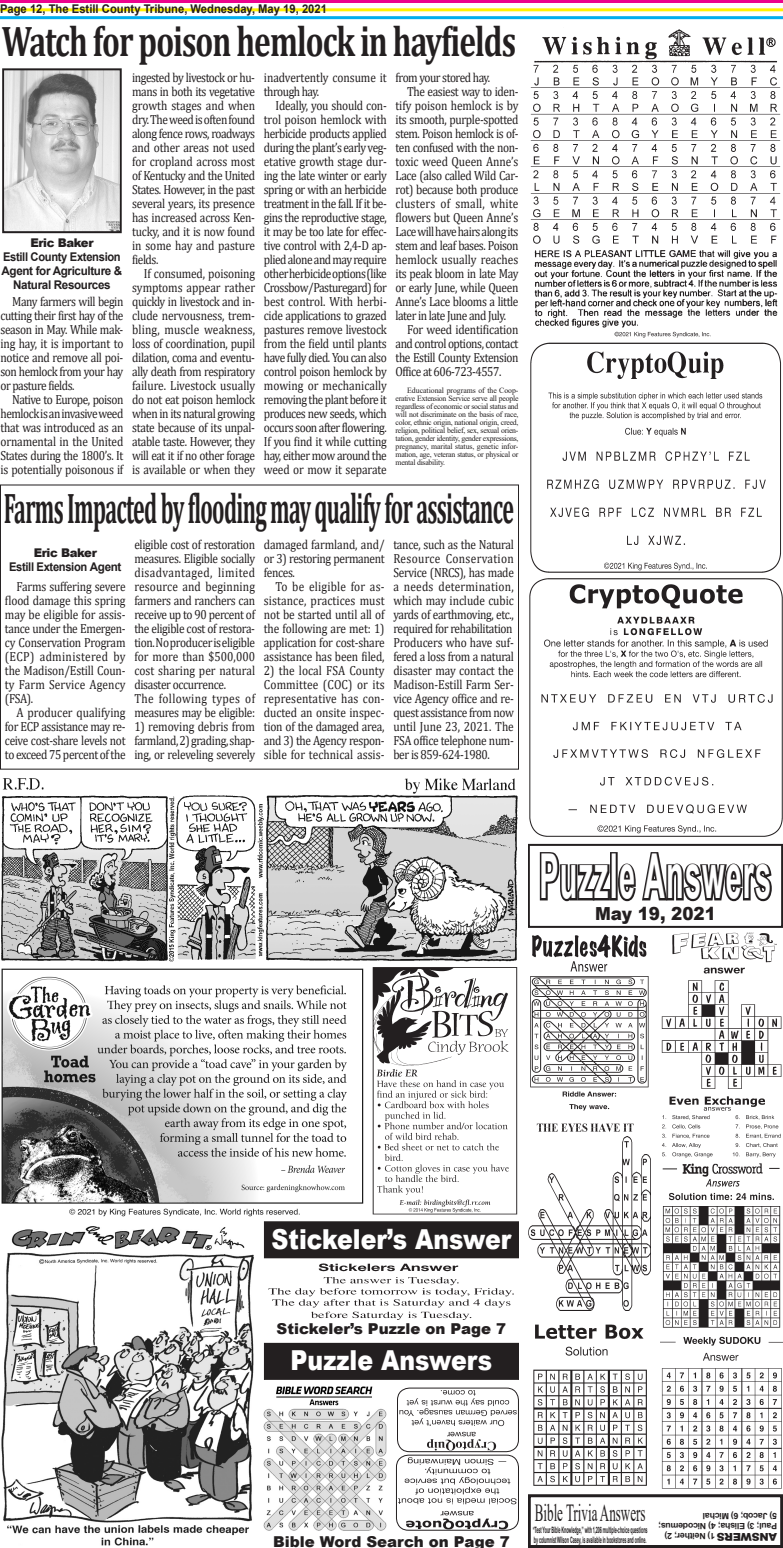
<style>
.page{position:relative;width:783px;height:1548px;background:#fff}
.page>*{position:absolute;margin:0;border:0;box-sizing:border-box;transform-origin:0 0}
.t1{font:700 62px "Arial";letter-spacing:.04em;color:#fff;scale:.46 1}
.t2{font:700 43px "Cambria";letter-spacing:-.03em;color:#231f20;scale:.51 1}
.t3{font:700 43px "Cambria";letter-spacing:-.03em;color:#231f20;scale:.73 1}
.t4{font:900 27.5px "Arial";color:#fff;scale:.86 1}
.t5{font:24.5px "Times New Roman";color:#231f20;scale:.53 1}
.t6{font:900 18px "Arial";color:#231f20;scale:.93 1}
.t7{font:900 15px "Arial";color:#231f20}
.t8{font:13.2px/14px "Cambria";letter-spacing:-.03em;color:#231f20;text-align:justify;scale:.87 1}
.t9{font:13.2px/14px "Cambria";letter-spacing:-.005em;color:#231f20;scale:.87 1}
.t10{font:700 12px "Arial";color:#231f20;scale:.94 1}
.t11{font:700 12px "Arial";letter-spacing:-.03em;color:#231f20;scale:.93 1}
.t12{font:700 12px/14px "Arial";letter-spacing:-.03em;color:#231f20;text-align:center}
.t13{font:900 12px "Arial";letter-spacing:-.03em;color:#231f20}
.t14{font:900 10.8px "Arial";letter-spacing:-.025em;color:#231f20}
.t15{font:700 8.8px/10px "Arial";letter-spacing:-.02em;color:#231f20;scale:.43 1}
.t16{font:700 8.6px "Arial";letter-spacing:-.03em;color:#231f20}
.t17{font:8px/8px "Times New Roman";letter-spacing:-.03em;color:#231f20;text-align:justify}
</style>
<div class="page">
<hr style="left:0;top:0;width:783px;height:3px;background:#ed028c">
<hr style="left:0;top:8px;width:783px;height:3px;background:#fff101">
<hr style="left:0;top:16px;width:783px;height:3px;background:#00aeef">
<div style="left:528px;top:1494px;width:255px;height:54px;border:3px solid #231f20"></div>
<svg style="left:538px;top:843px;width:236px;height:59px"></svg>
<div style="left:528px;top:844px;width:255px;height:84px;border:2px solid #231f20"></div>
<img style="left:530px;top:934px;width:119px;height:177px">
<img style="left:661px;top:932px;width:121px;height:157px">
<img style="left:662px;top:1096px;width:119px;height:62px">
<img style="left:533px;top:1324px;width:114px;height:162px">
<img style="left:662px;top:1163px;width:119px;height:165px">
<img style="left:528px;top:1123px;width:123px;height:188px">
<img style="left:529px;top:342px;width:254px;height:495px">
<img style="left:660px;top:1337px;width:123px;height:152px">
<img style="left:530px;top:29px;width:251px;height:309px">
<img style="left:5px;top:71px;width:114px;height:159px">
<div style="left:2px;top:68px;width:120px;height:165px;border:2px solid #231f20"></div>
<img style="left:1px;top:968px;width:363px;height:249px">
<img style="left:372px;top:967px;width:146px;height:248px">
<img style="left:396px;top:1455px;width:122px;height:75px;border-radius:12px">
<div style="left:396px;top:1455px;width:123px;height:76px;border:1px solid #231f20;border-radius:12px"></div>
<img style="left:398px;top:1388px;width:120px;height:64px;border-radius:12px">
<div style="left:397px;top:1388px;width:122px;height:64px;border:1px solid #231f20;border-radius:12px"></div>
<img style="left:264px;top:1387px;width:123px;height:144px">
<div style="left:264px;top:1343px;width:254px;height:36px;background:#231f20"></div>
<div style="left:264px;top:1343px;width:255px;height:37px;border:1px solid #231f20"></div>
<div style="left:264px;top:1222px;width:254px;height:36px;background:#231f20"></div>
<div style="left:264px;top:1221px;width:255px;height:37px;border:1px solid #231f20"></div>
<img style="left:268px;top:1263px;width:246px;height:57px">
<div style="left:0;top:485px;width:519px;height:285px;border:1px solid #231f20"></div>
<img style="left:1px;top:778px;width:517px;height:184px">
<img style="left:1px;top:1226px;width:253px;height:320px">
<p class="t10" style="left:0;top:1px;width:349px">Page 12, The Estill County Tribune, Wednesday, May 19, 2021</p>
<p class="t3" style="left:2px;top:11px;width:706px">Watch for poison hemlock in hayfields</p>
<p class="t13" style="left:30px;top:234px;width:65px">Eric Baker</p>
<p class="t11" style="left:3px;top:249px;width:128px">Estill County Extension</p>
<p class="t12" style="left:2px;top:264px;width:122px">Agent for Agriculture &amp;<br>Natural Resources</p>
<p class="t8" style="left:0;top:295px;width:143px;text-indent:12px">Many farmers will begin cutting their first hay of the season in May. While mak&shy;ing hay, it is important to notice and remove all poi&shy;son hemlock from your hay or pasture fields.</p>
<p class="t8" style="left:0;top:393px;width:143px;text-indent:12px">Native to Europe, poison hemlock is an invasive weed that was introduced as an ornamental in the United States during the 1800’s. It is potentially poisonous if</p>
<p class="t8" style="left:132px;top:71px;width:143px">ingested by livestock or hu&shy;mans in both its vegetative growth stages and when dry. The weed is often found along fence rows, roadways and other areas not used for cropland across most of Kentucky and the United States. However, in the past several years, its presence has increased across Ken&shy;tucky, and it is now found in some hay and pasture fields.</p>
<p class="t8" style="left:132px;top:267px;width:143px;text-indent:12px">If consumed, poisoning symptoms appear rather quickly in livestock and in&shy;clude nervousness, trem&shy;bling, muscle weakness, loss of coordination, pupil dilation, coma and eventu&shy;ally death from respiratory failure. Livestock usually do not eat poison hemlock when in its natural growing state because of its unpal&shy;atable taste. However, they will eat it if no other forage is available or when they</p>
<p class="t9" style="left:264px;top:71px;width:143px">inadvertently consume it through hay.</p>
<p class="t8" style="left:264px;top:99px;width:143px;text-indent:12px">Ideally, you should con&shy;trol poison hemlock with herbicide products applied during the plant’s early veg&shy;etative growth stage dur&shy;ing the late winter or early spring or with an herbicide treatment in the fall. If it be&shy;gins the reproductive stage, it may be too late for effec&shy;tive control with 2,4-D ap&shy;plied alone and may require other herbicide options (like Crossbow/Pasturegard) for best control. With herbi&shy;cide applications to grazed pastures remove livestock from the field until plants have fully died. You can also control poison hemlock by mowing or mechanically removing the plant before it produces new seeds, which occurs soon after flowering.<br>If you find it while cutting hay, either mow around the weed or mow it separate</p>
<p class="t8" style="left:396px;top:71px;width:110px">from your stored hay.</p>
<p class="t8" style="left:396px;top:85px;width:143px;text-indent:12px">The easiest way to iden&shy;tify poison hemlock is by its smooth, purple-spotted stem. Poison hemlock is of&shy;ten confused with the non&shy;toxic weed Queen Anne’s Lace (also called Wild Car&shy;rot) because both produce clusters of small, white flowers but Queen Anne’s Lace will have hairs along its stem and leaf bases. Poison hemlock usually reaches its peak bloom in late May or early June, while Queen Anne’s Lace blooms a little later in late June and July.</p>
<p class="t8" style="left:396px;top:323px;width:143px;text-indent:12px">For weed identification and control options, contact the Estill County Extension Office at 606-723-4557.</p>
<p class="t17" style="left:396px;top:386px;width:124px;text-indent:12px">Educational programs of the Coop&shy;erative Extension Service serve all people regardless of economic or social status and will not discriminate on the basis of race, color, ethnic origin, national origin, creed, religion, political belief, sex, sexual orien&shy;tation, gender identity, gender expressions, pregnancy, marital status, genetic infor&shy;mation, age, veteran status, or physical or mental disability.</p>
<p class="t2" style="left:4px;top:478px;width:1002px">Farms Impacted by flooding may qualify for assistance</p>
<p class="t13" style="left:34px;top:544px;width:65px">Eric Baker</p>
<p class="t11" style="left:9px;top:558px;width:122px">Estill Extension Agent</p>
<p class="t8" style="left:5px;top:579px;width:140px;text-indent:12px">Farms suffering severe flood damage this spring may be eligible for assis&shy;tance under the Emergen&shy;cy Conservation Program (ECP) administered by the Madison/Estill Coun&shy;ty Farm Service Agency (FSA).</p>
<p class="t8" style="left:5px;top:705px;width:140px;text-indent:12px">A producer qualifying for ECP assistance may re&shy;ceive cost-share levels not to exceed 75 percent of the</p>
<p class="t8" style="left:134px;top:537px;width:140px">eligible cost of restoration measures. Eligible socially disadvantaged, limited resource and beginning farmers and ranchers can receive up to 90 percent of the eligible cost of restora&shy;tion. No producer is eligible for more than $500,000 cost sharing per natural disaster occurrence.</p>
<p class="t8" style="left:134px;top:691px;width:140px">The following types of measures may be eligible:</p>
<p class="t8" style="left:134px;top:719px;width:140px">1) removing debris from farmland, 2) grading, shap&shy;ing, or releveling severely</p>
<p class="t8" style="left:264px;top:537px;width:140px">damaged farmland, and/ or 3) restoring permanent fences.</p>
<p class="t8" style="left:264px;top:579px;width:140px;text-indent:12px">To be eligible for as&shy;sistance, practices must not be started until all of the following are met: 1) application for cost-share assistance has been filed,</p>
<p class="t8" style="left:264px;top:663px;width:140px">2) the local FSA County Committee (COC) or its representative has con&shy;ducted an onsite inspec&shy;tion of the damaged area, and 3) the Agency respon&shy;sible for technical assis-</p>
<p class="t8" style="left:393px;top:537px;width:140px">tance, such as the Natural Resource Conservation Service (NRCS), has made a needs determination, which may include cubic yards of earthmoving, etc., required for rehabilitation</p>
<p class="t8" style="left:393px;top:635px;width:140px">Producers who have suf&shy;fered a loss from a natural disaster may contact the Madison-Estill Farm Ser&shy;vice Agency office and re&shy;quest assistance from now until June 23, 2021. The FSA office telephone num&shy;ber is 859-624-1980.</p>
<p class="t1" style="left:540px;top:833px;width:505px">Puzzle Answers</p>
<p class="t6" style="left:595px;top:901px;width:131px">May 19, 2021</p>
<p class="t4" style="left:272px;top:1219px;width:280px">Stickeler’s Answer</p>
<p class="t7" style="left:277px;top:1318px;width:231px">Stickeler’s Puzzle on Page 7</p>
<p class="t4" style="left:291px;top:1341px;width:236px">Puzzle Answers</p>
<p class="t7" style="left:273px;top:1530px;width:238px">Bible Word Search on Page 7</p>
<p class="t5" style="left:535px;top:1495px;width:210px">Bible Trivia Answers</p>
<p class="t15" style="left:533px;top:1525px;width:269px">“Test Your Bible Knowledge,” with 1,206 multiple-choice questions by columnist Wilson Casey, is available in bookstores and online.</p>
<p class="t16" style="left:715px;top:1542px;width:52px;rotate:-180deg">1) Neither; 2)</p>
<p class="t14" style="left:777px;top:1545px;width:62px;rotate:-180deg">ANSWERS</p>
<p class="t16" style="left:777px;top:1522px;width:76px;rotate:-180deg">5) Jacob; 6) Michal</p>
<p class="t16" style="left:777px;top:1532px;width:120px;rotate:-180deg">Paul; 3) Elisha; 4) Nicodemus;</p>
</div>
